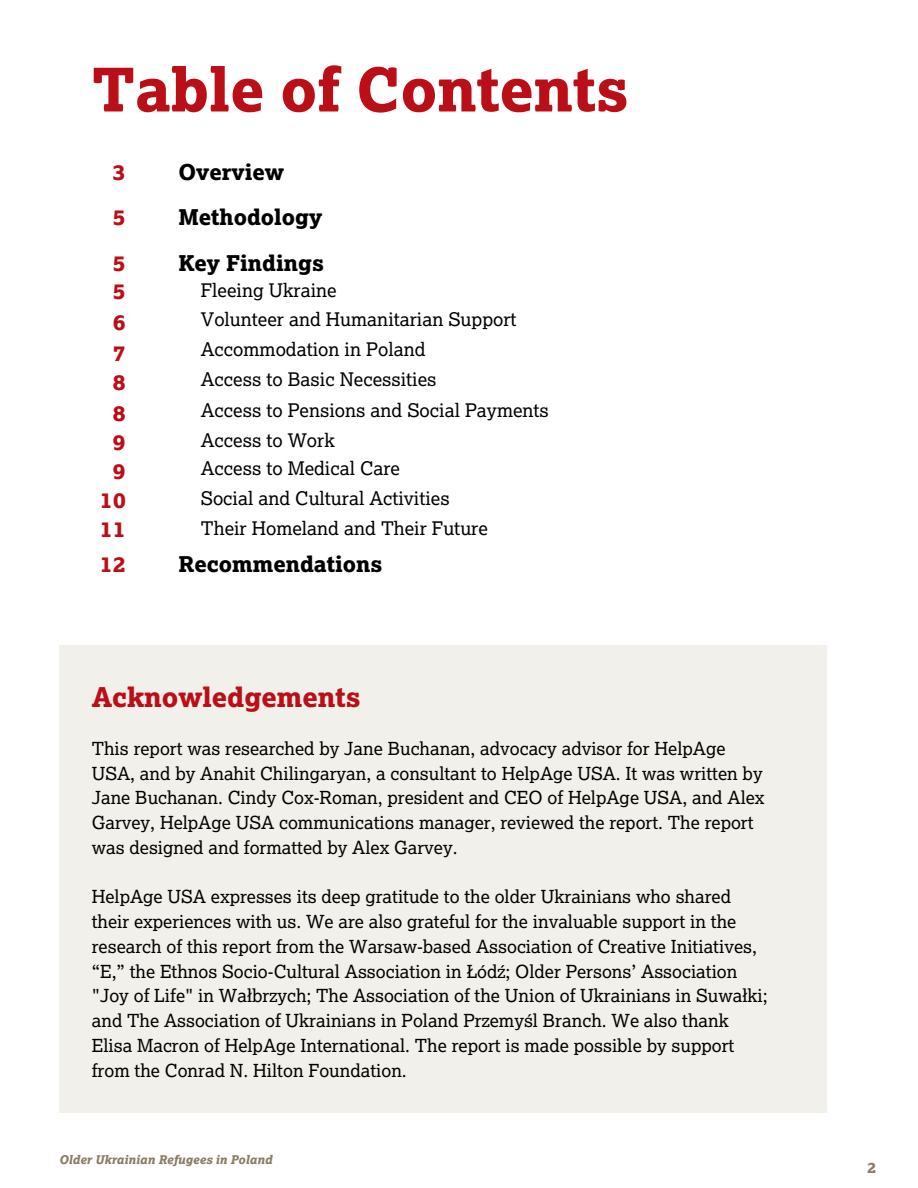
<style>
.page{position:relative;width:918px;height:1188px;background:#fff}
.page>*{position:absolute;margin:0;border:0;box-sizing:border-box;transform-origin:0 0}
.t1{font:60px "Lexia X Bold";color:#bb0f18}
.t2{font:27px "Lexia X Bold";color:#bb0f18}
.t3{font:21.75px "Lexia X Bold";color:#000}
.t4{font:21.75px "Lexia X Bold";color:#bb0f18}
.t5{font:18.75px "Lexia";color:#000}
.t6{font:18px/24.8px "Lexia";color:#000}
.t7{font:15px "Lexia X Bold";color:#8a7c66}
.t8{font:italic 12px "Lexia X Bold";color:#8a7c66}
</style>
<div class="page">
<div style="left:59px;top:645px;width:767px;height:468px;background:#f2f0ea"></div>
<p class="t1" style="left:92px;top:54px;width:539px">Table of Contents</p>
<p class="t4" style="left:113px;top:159px;width:14px">3</p>
<p class="t3" style="left:178px;top:159px;width:107px">Overview</p>
<p class="t4" style="left:113px;top:205px;width:14px">5</p>
<p class="t3" style="left:178px;top:205px;width:145px">Methodology</p>
<p class="t4" style="left:113px;top:250px;width:14px">5</p>
<p class="t3" style="left:178px;top:250px;width:147px">Key Findings</p>
<p class="t4" style="left:113px;top:279px;width:14px">5</p>
<p class="t5" style="left:201px;top:280px;width:137px">Fleeing Ukraine</p>
<p class="t4" style="left:113px;top:309px;width:14px">6</p>
<p class="t5" style="left:201px;top:308px;width:317px">Volunteer and Humanitarian Support</p>
<p class="t4" style="left:113px;top:341px;width:14px">7</p>
<p class="t5" style="left:201px;top:338px;width:226px">Accommodation in Poland</p>
<p class="t4" style="left:113px;top:369px;width:14px">8</p>
<p class="t5" style="left:201px;top:368px;width:237px">Access to Basic Necessities</p>
<p class="t4" style="left:113px;top:401px;width:14px">8</p>
<p class="t5" style="left:201px;top:400px;width:350px">Access to Pensions and Social Payments</p>
<p class="t4" style="left:113px;top:429px;width:14px">9</p>
<p class="t5" style="left:201px;top:429px;width:135px">Access to Work</p>
<p class="t4" style="left:113px;top:458px;width:14px">9</p>
<p class="t5" style="left:201px;top:457px;width:201px">Access to Medical Care</p>
<p class="t4" style="left:100px;top:487px;width:27px">10</p>
<p class="t5" style="left:201px;top:488px;width:250px">Social and Cultural Activities</p>
<p class="t4" style="left:100px;top:516px;width:27px">11</p>
<p class="t5" style="left:201px;top:517px;width:289px">Their Homeland and Their Future</p>
<p class="t4" style="left:100px;top:551px;width:27px">12</p>
<p class="t3" style="left:178px;top:551px;width:206px">Recommendations</p>
<p class="t2" style="left:92px;top:681px;width:270px">Acknowledgements</p>
<p class="t6" style="left:92px;top:736px;width:674px">This report was researched by Jane Buchanan, advocacy advisor for HelpAge USA, and by Anahit Chilingaryan, a consultant to HelpAge USA. It was written by Jane Buchanan. Cindy Cox-Roman, president and CEO of HelpAge USA, and Alex Garvey, HelpAge USA communications manager, reviewed the report. The report was designed and formatted by Alex Garvey.</p>
<p class="t6" style="left:92px;top:885px;width:677px">HelpAge USA expresses its deep gratitude to the older Ukrainians who shared their experiences with us. We are also grateful for the invaluable support in the research of this report from the Warsaw-based Association of Creative Initiatives, “E,” the Ethnos Socio-Cultural Association in Łódź; Older Persons’ Association "Joy of Life" in Wałbrzych; The Association of the Union of Ukrainians in Suwałki; and The Association of Ukrainians in Poland Przemyśl Branch. We also thank Elisa Macron of HelpAge International. The report is made possible by support from the Conrad N. Hilton Foundation.</p>
<p class="t8" style="left:59px;top:1153px;width:215px">Older Ukrainian Refugees in Poland</p>
<p class="t7" style="left:868px;top:1159px;width:10px">2</p>
</div>
